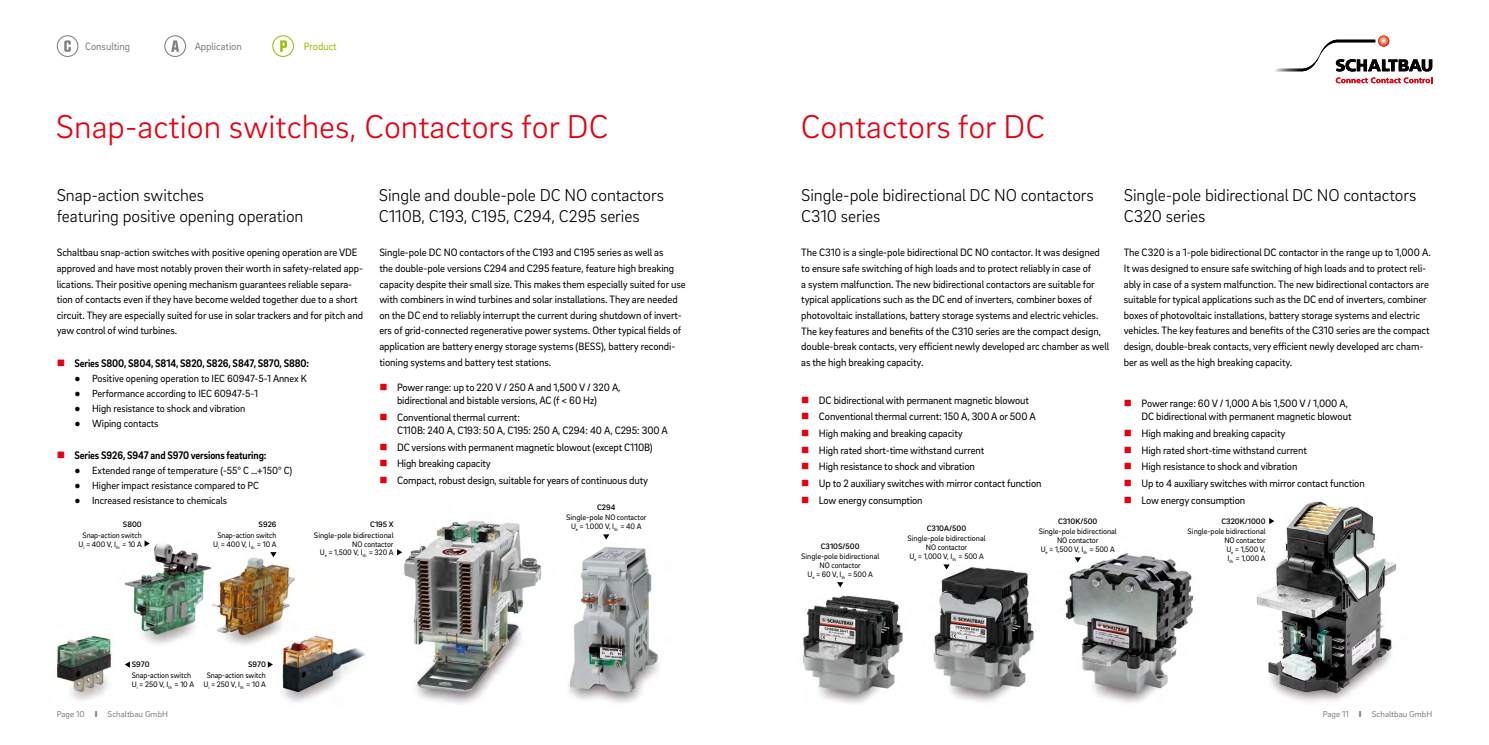
<style>
.page{position:relative;width:1489px;height:745px;background:#fff}
.page>*{position:absolute;margin:0;border:0;box-sizing:border-box;transform-origin:0 0}
.t1{font:300 33.75px "Brix Sans";color:#e60012}
.t2{font:300 17.5px/21.2px "Brix Sans";letter-spacing:-.005em;color:#000}
.t3{font:700 11.25px "Brix Sans";letter-spacing:-.01em;color:#000;scale:.9 1}
.t4{font:11px/15.6px "Brix Sans";letter-spacing:-.005em;color:#000;scale:.95 1}
.t5{font:11px "Brix Sans";letter-spacing:-.005em;color:#818084;scale:.95 1}
.t6{font:11px "Brix Sans";letter-spacing:-.005em;color:#98c000;scale:.95 1}
.t7{font:10.62px "Brix Sans";letter-spacing:-.005em;color:#000;scale:.95 1}
.t8{font:8.75px "Brix Sans";color:#818084}
.t9{font:8.12px/8.8px "Brix Sans";letter-spacing:-.01em;color:#000;text-align:center}
.t10{font:8.12px/8.8px "Brix Sans";letter-spacing:-.01em;color:#000;text-align:center;scale:.95 1}
.t11{font:500 8.12px "Brix Sans";color:#000}
.s1{font-family:"Arial"}
</style>
<div class="page">
<svg style="left:1275px;top:35px;width:156px;height:36px"></svg>
<svg style="left:1335px;top:77px;width:96px;height:6px"></svg>
<img style="left:57px;top:501px;width:1340px;height:204px">
<svg style="left:164px;top:35px;width:22px;height:22px"></svg>
<div style="left:57px;top:35px;width:21px;height:22px;border:1px solid #818084;border-radius:50%"></div>
<svg style="left:64px;top:40px;width:7px;height:12px"></svg>
<svg style="left:272px;top:35px;width:22px;height:22px"></svg>
<svg style="left:144px;top:540px;width:6px;height:6px"></svg>
<svg style="left:270px;top:551px;width:6px;height:6px"></svg>
<svg style="left:603px;top:534px;width:6px;height:5px"></svg>
<svg style="left:397px;top:548px;width:5px;height:7px"></svg>
<svg style="left:837px;top:581px;width:6px;height:6px"></svg>
<svg style="left:943px;top:564px;width:6px;height:5px"></svg>
<svg style="left:1074px;top:557px;width:6px;height:5px"></svg>
<svg style="left:1269px;top:517px;width:5px;height:7px"></svg>
<svg style="left:268px;top:661px;width:5px;height:6px"></svg>
<svg style="left:125px;top:661px;width:5px;height:6px"></svg>
<p class="t5" style="left:85px;top:39px;width:49px">Consulting</p>
<p class="t5" style="left:195px;top:39px;width:51px">Application</p>
<p class="t6" style="left:304px;top:39px;width:36px">Product</p>
<h1 class="t1" style="left:56px;top:105px;width:554px">Snap-action switches, Contactors for DC</h1>
<h1 class="t1" style="left:801px;top:105px;width:246px">Contactors for DC</h1>
<h2 class="t2" style="left:57px;top:183px;width:248px">Snap-action switches<br>featuring positive opening operation</h2>
<p class="t4" style="left:57px;top:244px;width:324px">Schaltbau snap-action switches with positive opening operation are VDE approved and have most notably proven their worth in safety-related app&shy;lications. Their positive opening mechanism guarantees reliable separa&shy;tion of contacts even if they have become welded together due to a short circuit. They are especially suited for use in solar trackers and for pitch and yaw control of wind turbines.</p>
<h2 class="t2" style="left:379px;top:183px;width:286px">Single and double-pole DC NO contactors<br>C110B, C193, C195, C294, C295 series</h2>
<h2 class="t2" style="left:1123px;top:183px;width:294px">Single-pole bidirectional DC NO contactors<br>C320 series</h2>
<h2 class="t2" style="left:801px;top:183px;width:294px">Single-pole bidirectional DC NO contactors<br>C310 series</h2>
<p class="t4" style="left:379px;top:244px;width:324px">Single-pole DC NO contactors of the C193 and C195 series as well as<br>the double-pole versions C294 and C295 feature, feature high breaking capacity despite their small size. This makes them especially suited for use with combiners in wind turbines and solar installations. They are needed on the DC end to reliably interrupt the current during shutdown of invert&shy;ers of grid-connected regenerative power systems. Other typical fields of application are battery energy storage systems (BESS), battery recondi&shy;tioning systems and battery test stations.</p>
<p class="t4" style="left:1123px;top:244px;width:324px">The C320 is a 1-pole bidirectional DC contactor in the range up to 1,000 A.<br>It was designed to ensure safe switching of high loads and to protect reli&shy;ably in case of a system malfunction. The new bidirectional contactors are suitable for typical applications such as the DC end of inverters, combiner boxes of photovoltaic installations, battery storage systems and electric vehicles. The key features and benefits of the C310 series are the compact design, double-break contacts, very efficient newly developed arc cham&shy;ber as well as the high breaking capacity.</p>
<p class="t4" style="left:801px;top:244px;width:326px">The C310 is a single-pole bidirectional DC NO contactor. It was designed to ensure safe switching of high loads and to protect reliably in case of<br>a system malfunction. The new bidirectional contactors are suitable for typical applications such as the DC end of inverters, combiner boxes of photovoltaic installations, battery storage systems and electric vehicles.<br>The key features and benefits of the C310 series are the compact design, double-break contacts, very efficient newly developed arc chamber as well as the high breaking capacity.</p>
<p class="t4" style="left:819px;top:391px;width:236px;line-height:16.6px">DC bidirectional with permanent magnetic blowout Conventional thermal current: 150 A, 300 A or 500 A High making and breaking capacity<br>High rated short-time withstand current<br>High resistance to shock and vibration<br>Up to 2 auxiliary switches with mirror contact function Low energy consumption</p>
<p class="t3" style="left:74px;top:356px;width:262px">Series S800, S804, S814, S820, S826, S847, S870, S880:</p>
<p class="t7" style="left:74px;top:371px;width:246px"><span class="s1">●</span> Positive opening operation to IEC 60947-5-1 Annex K</p>
<p class="t7" style="left:74px;top:386px;width:195px"><span class="s1">●</span> Performance according to IEC 60947-5-1</p>
<p class="t7" style="left:74px;top:401px;width:181px"><span class="s1">●</span> High resistance to shock and vibration</p>
<p class="t7" style="left:74px;top:416px;width:90px"><span class="s1">●</span> Wiping contacts</p>
<p class="t3" style="left:74px;top:447px;width:215px">Series S926, S947 and S970 versions featuring:</p>
<p class="t7" style="left:74px;top:463px;width:231px"><span class="s1">●</span> Extended range of temperature (-55° C …+150° C)</p>
<p class="t7" style="left:74px;top:478px;width:196px"><span class="s1">●</span> Higher impact resistance compared to PC</p>
<p class="t7" style="left:74px;top:493px;width:162px"><span class="s1">●</span> Increased resistance to chemicals</p>
<p class="t4" style="left:397px;top:380px;width:237px;line-height:13.1px">Power range: up to 220 V / 250 A and 1,500 V / 320 A, bidirectional and bistable versions, AC (f &lt; 60 Hz)</p>
<p class="t4" style="left:397px;top:410px;width:287px;line-height:13.1px">Conventional thermal current:<br>C110B: 240 A, C193: 50 A, C195: 250 A, C294: 40 A, C295: 300 A</p>
<p class="t4" style="left:397px;top:438px;width:271px;line-height:16.6px">DC versions with permanent magnetic blowout (except C110B)<br>High breaking capacity<br>Compact, robust design, suitable for years of continuous duty</p>
<p class="t4" style="left:1141px;top:396px;width:222px;line-height:13.1px">Power range: 60 V / 1,000 A bis 1,500 V / 1,000 A,<br>DC bidirectional with permanent magnetic blowout</p>
<p class="t4" style="left:1141px;top:424px;width:236px;line-height:16.6px">High making and breaking capacity<br>High rated short-time withstand current<br>High resistance to shock and vibration<br>Up to 4 auxiliary switches with mirror contact function Low energy consumption</p>
<p class="t11" style="left:597px;top:501px;width:20px">C294</p>
<p class="t9" style="left:566px;top:512px;width:82px">Single-pole NO contactor<br>U<sub>e</sub> = 1.000 V, I<sub>th</sub> = 40 A</p>
<p class="t11" style="left:1057px;top:515px;width:41px">C310K/500</p>
<p class="t9" style="left:1038px;top:526px;width:80px">Single-pole bidirectional<br>NO contactor<br>U<sub>e</sub> = 1,500 V, I<sub>th</sub> = 500 A</p>
<p class="t11" style="left:1221px;top:515px;width:46px">C320K/1000</p>
<p class="t9" style="left:1187px;top:526px;width:79px;text-align:right">Single-pole bidirectional<br>NO contactor<br>U<sub>e</sub> = 1,500 V,<br>I<sub>th</sub> = 1,000 A</p>
<p class="t11" style="left:123px;top:519px;width:20px">S800</p>
<p class="t10" style="left:79px;top:530px;width:68px">Snap-action switch<br>U<sub>i</sub> = 400 V, I<sub>th</sub> = 10 A</p>
<p class="t11" style="left:259px;top:519px;width:19px">S926</p>
<p class="t10" style="left:213px;top:530px;width:68px">Snap-action switch<br>U<sub>i</sub> = 400 V, I<sub>th</sub> = 10 A</p>
<p class="t11" style="left:370px;top:519px;width:25px">C195 X</p>
<p class="t9" style="left:314px;top:530px;width:81px;text-align:right">Single-pole bidirectional<br>NO contactor<br>U<sub>e</sub> = 1,500 V, I<sub>th</sub> = 320 A</p>
<p class="t11" style="left:820px;top:540px;width:40px">C310S/500</p>
<p class="t9" style="left:801px;top:551px;width:80px">Single-pole bidirectional<br>NO contactor<br>U<sub>e</sub> = 60 V, I<sub>th</sub> = 500 A</p>
<p class="t11" style="left:926px;top:522px;width:41px">C310A/500</p>
<p class="t9" style="left:907px;top:533px;width:80px">Single-pole bidirectional<br>NO contactor<br>U<sub>e</sub> = 1,000 V, I<sub>th</sub> = 500 A</p>
<p class="t11" style="left:132px;top:658px;width:19px">S970</p>
<p class="t10" style="left:132px;top:670px;width:67px;text-align:left">Snap-action switch<br>U<sub>i</sub> = 250 V, I<sub>th</sub> = 10 A</p>
<p class="t11" style="left:248px;top:658px;width:19px">S970</p>
<p class="t10" style="left:204px;top:670px;width:67px">Snap-action switch<br>U<sub>i</sub> = 250 V, I<sub>th</sub> = 10 A</p>
<p class="t8" style="left:57px;top:707px;width:113px">Page 10 I Schaltbau GmbH</p>
<p class="t8" style="left:1322px;top:707px;width:111px">Page 11 I Schaltbau GmbH</p>
</div>
